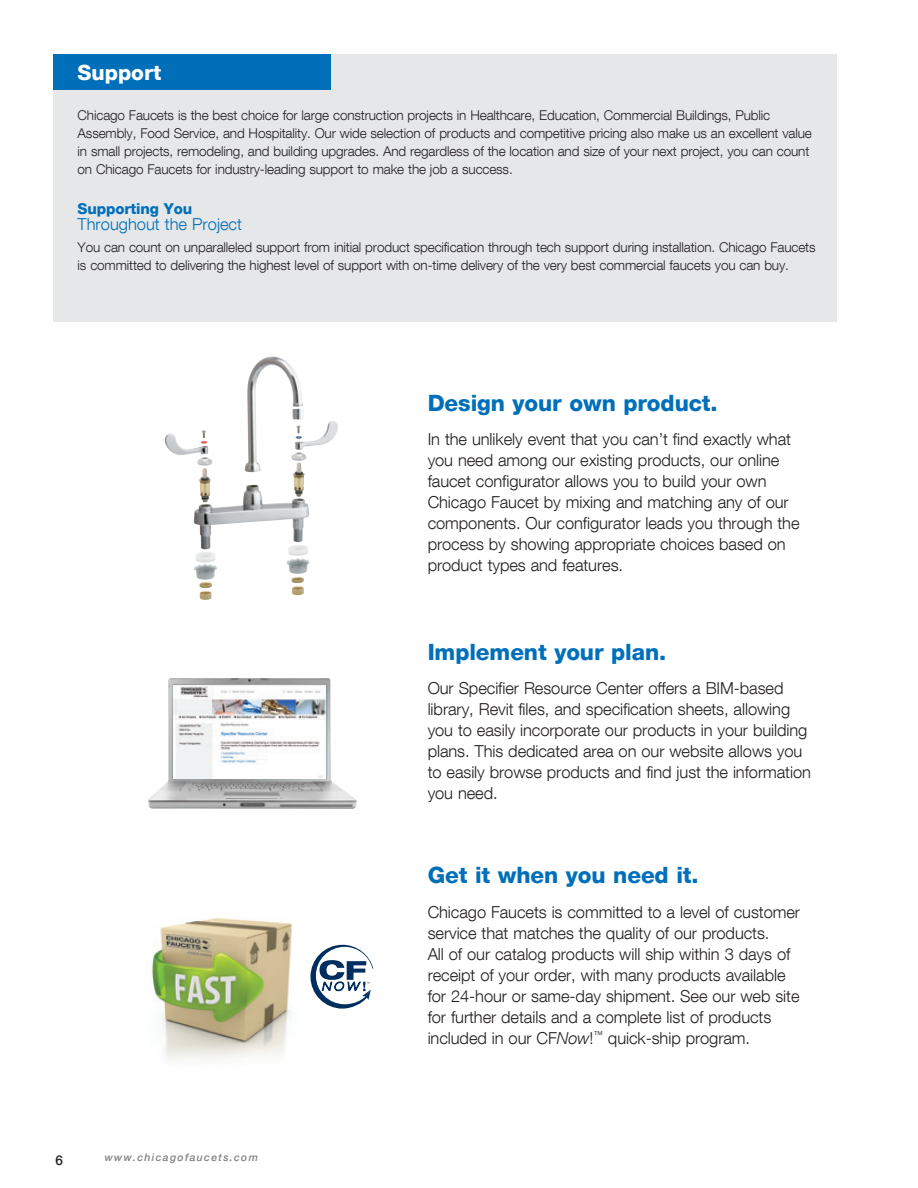
<style>
.page{position:relative;width:918px;height:1188px;background:#fff}
.page>*{position:absolute;margin:0;border:0;box-sizing:border-box;transform-origin:0 0}
.t1{font:800 22.5px "Helvetica Neue LT Com";letter-spacing:-.005em;color:#006fba}
.t2{font:800 21px "Helvetica Neue LT Com";color:#fff}
.t3{font:300 16.5px/21px "Helvetica Neue LT Com";letter-spacing:-.005em;color:#231f20}
.t4{font:300 16.5px "Helvetica Neue LT Com";color:#006fba}
.t5{font:800 15px "Helvetica Neue LT Com";letter-spacing:-.01em;color:#006fba}
.t6{font:300 13.5px/18px "Helvetica Neue LT Com";letter-spacing:-.01em;color:#231f20}
.t7{font:500 13.5px "Helvetica Neue LT Com";color:#231f20}
.t8{font:italic 500 10.5px "Helvetica Neue LT Com";letter-spacing:.125em;color:#808285}
.s1{font-style:italic}
</style>
<div class="page">
<img style="left:244px;top:356px;width:94px;height:116px">
<img style="left:148px;top:678px;width:209px;height:131px">
<img style="left:173px;top:685px;width:152px;height:93px">
<img style="left:151px;top:917px;width:141px;height:143px">
<svg style="left:310px;top:945px;width:63px;height:64px"></svg>
<div style="left:53px;top:54px;width:783px;height:267px;background:#e6e7e9"></div>
<div style="left:53px;top:54px;width:278px;height:36px;background:#006fba"></div>
<p class="t2" style="left:78px;top:60px;width:85px">Support</p>
<p class="t6" style="left:78px;top:106px;width:736px">Chicago Faucets is the best choice for large construction projects in Healthcare, Education, Commercial Buildings, Public Assembly, Food Service, and Hospitality. Our wide selection of products and competitive pricing also make us an excellent value in small projects, remodeling, and building upgrades. And regardless of the location and size of your next project, you can count on Chicago Faucets for industry-leading support to make the job a success.</p>
<p class="t5" style="left:78px;top:199px;width:116px">Supporting You</p>
<p class="t4" style="left:78px;top:214px;width:166px">Throughout the Project</p>
<p class="t6" style="left:78px;top:238px;width:740px">You can count on unparalleled support from initial product specification through tech support during installation. Chicago Faucets is committed to delivering the highest level of support with on-time delivery of the very best commercial faucets you can buy.</p>
<h1 class="t1" style="left:428px;top:389px;width:292px">Design your own product.</h1>
<p class="t3" style="left:428px;top:429px;width:373px">In the unlikely event that you can’t find exactly what you need among our existing products, our online faucet configurator allows you to build your own Chicago Faucet by mixing and matching any of our components. Our configurator leads you through the process by showing appropriate choices based on product types and features.</p>
<h1 class="t1" style="left:428px;top:638px;width:240px">Implement your plan.</h1>
<p class="t3" style="left:428px;top:678px;width:385px">Our Specifier Resource Center offers a BIM-based library, Revit files, and specification sheets, allowing you to easily incorporate our products in your building plans. This dedicated area on our website allows you to easily browse products and find just the information you need.</p>
<p class="t7" style="left:56px;top:1152px;width:9px">6</p>
<p class="t8" style="left:105px;top:1151px;width:155px">www.chicagofaucets.com</p>
<h1 class="t1" style="left:428px;top:862px;width:273px">Get it when you need it.</h1>
<p class="t3" style="left:428px;top:901px;width:374px">Chicago Faucets is committed to a level of customer service that matches the quality of our products.<br>All of our catalog products will ship within 3 days of receipt of your order, with many products available for 24-hour or same-day shipment. See our web site for further details and a complete list of products included in our CF<span class="s1">Now</span>!<sup>™</sup> quick-ship program.</p>
</div>
